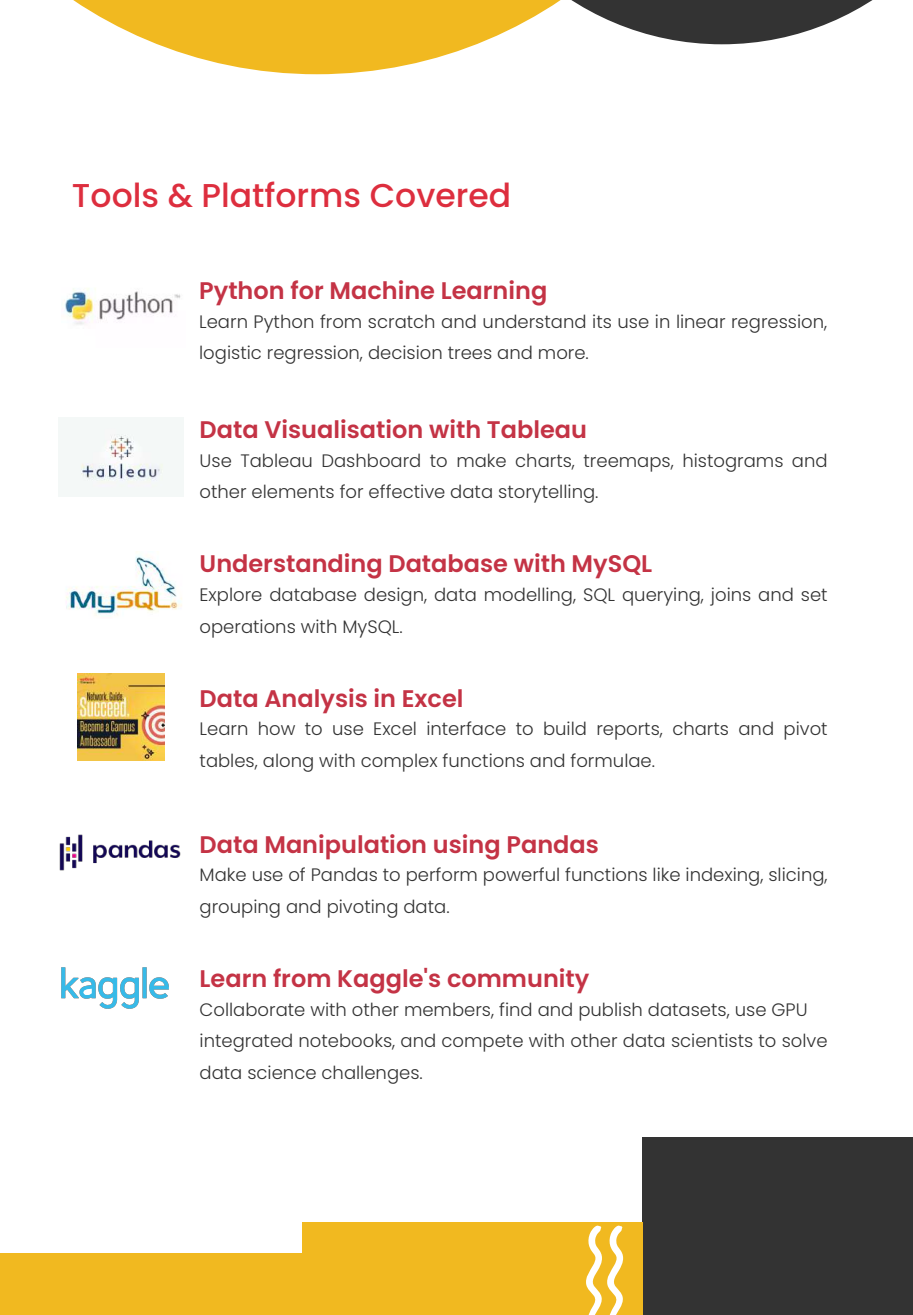
<style>
.page{position:relative;width:913px;height:1315px;background:#fff}
.page>*{position:absolute;margin:0;border:0;box-sizing:border-box;transform-origin:0 0}
.t1{font:500 33px "Poppins";color:#dd2e3e}
.t2{font:600 24px "Poppins";color:#c43345}
.t3{font:300 18px/31.5px "Poppins";color:#333}
</style>
<div class="page">
<div style="left:642px;top:1137px;width:270px;height:177px;background:#333"></div>
<svg style="left:73px;top:0;width:660px;height:74px;fill:#f1b920"></svg>
<svg style="left:444px;top:0;width:429px;height:44px"></svg>
<div style="left:302px;top:1222px;width:340px;height:92px;background:#f1b920"></div>
<div style="left:0;top:1252px;width:402px;height:62px;background:#f1b920"></div>
<svg style="left:269px;top:1225px;width:374px;height:89px"></svg>
<img style="left:59px;top:417px;width:124px;height:80px">
<img style="left:77px;top:673px;width:88px;height:88px">
<img style="left:66px;top:555px;width:116px;height:61px">
<img style="left:59px;top:834px;width:122px;height:37px">
<img style="left:64px;top:288px;width:117px;height:37px">
<img style="left:61px;top:967px;width:107px;height:42px">
<h1 class="t1" style="left:72px;top:176px;width:440px">Tools &amp; Platforms Covered</h1>
<h2 class="t2" style="left:199px;top:277px;width:349px">Python for Machine Learning</h2>
<p class="t3" style="left:199px;top:306px;width:629px">Learn Python from scratch and understand its use in linear regression, logistic regression, decision trees and more.</p>
<h2 class="t2" style="left:199px;top:416px;width:389px">Data Visualisation with Tableau</h2>
<p class="t3" style="left:199px;top:445px;width:629px">Use Tableau Dashboard to make charts, treemaps, histograms and other elements for effective data storytelling.</p>
<h2 class="t2" style="left:199px;top:550px;width:454px">Understanding Database with MySQL</h2>
<p class="t3" style="left:199px;top:579px;width:629px">Explore database design, data modelling, SQL querying, joins and set operations with MySQL.</p>
<h2 class="t2" style="left:199px;top:684px;width:265px">Data Analysis in Excel</h2>
<p class="t3" style="left:199px;top:713px;width:629px">Learn how to use Excel interface to build reports, charts and pivot tables, along with complex functions and formulae.</p>
<h2 class="t2" style="left:199px;top:830px;width:400px">Data Manipulation using Pandas</h2>
<p class="t3" style="left:199px;top:859px;width:629px">Make use of Pandas to perform powerful functions like indexing, slicing, grouping and pivoting data.</p>
<h2 class="t2" style="left:199px;top:964px;width:391px">Learn from Kaggle's community</h2>
<p class="t3" style="left:199px;top:993px;width:629px">Collaborate with other members, find and publish datasets, use GPU integrated notebooks, and compete with other data scientists to solve data science challenges.</p>
</div>
